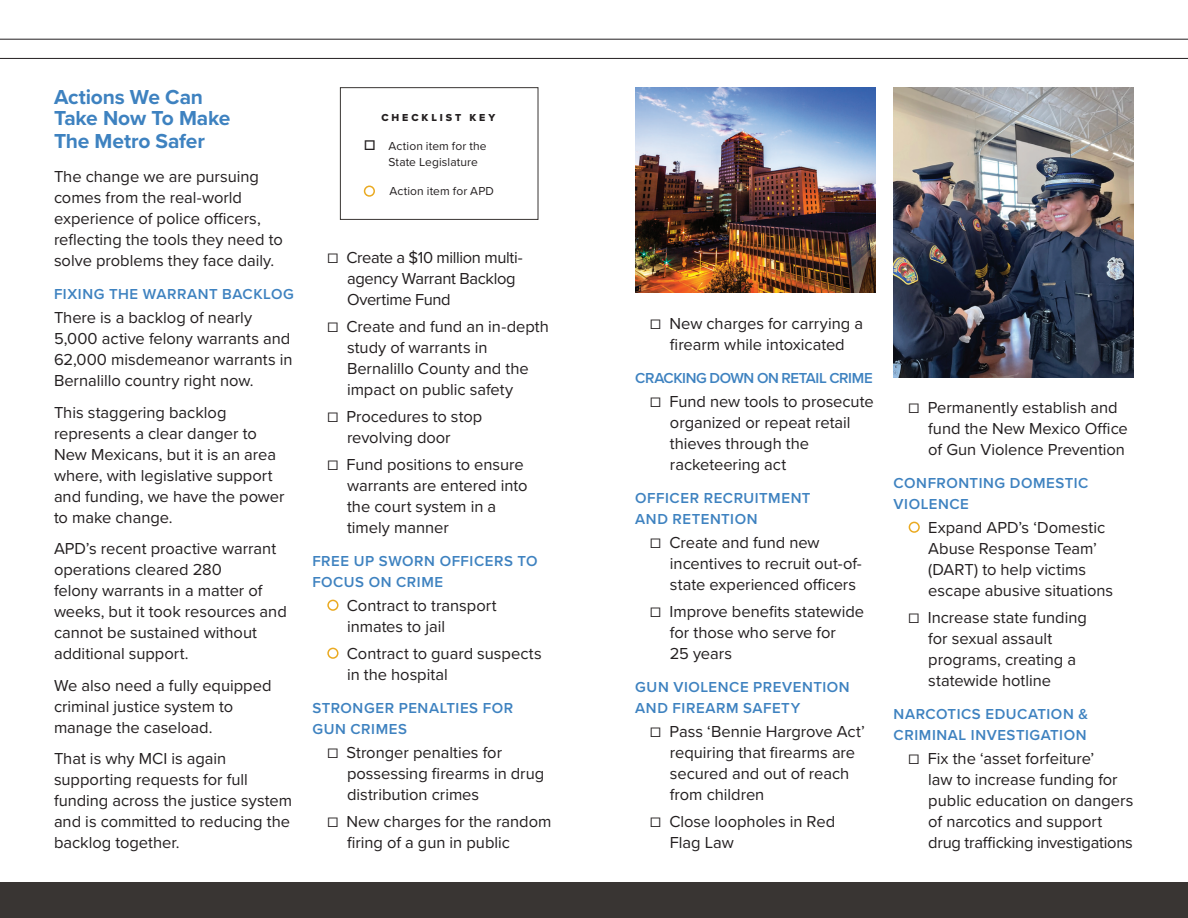
<style>
.page{position:relative;width:1188px;height:918px;background:#fff}
.page>*{position:absolute;margin:0;border:0;box-sizing:border-box;transform-origin:0 0}
.t1{font:700 21px/21.8px "Proxima Nova";letter-spacing:-.01em;color:#3e82c0}
.t2{font:16.5px/21px "Proxima Nova";color:#231f20}
.t3{font:16.5px/21px "Proxima Nova";letter-spacing:-.02em;color:#231f20}
.t4{font:600 15px/21px "Proxima Nova";letter-spacing:.035em;color:#3e82c0}
.t5{font:600 15px "Proxima Nova";letter-spacing:-.03em;color:#3e82c0}
.t6{font:12px/16.5px "Proxima Nova";letter-spacing:.01em;color:#231f20}
.t7{font:10.5px "Proxima Nova Extrabld";letter-spacing:.28em;color:#231f20}
</style>
<div class="page">
<div style="left:327px;top:600px;width:12px;height:11px;border:2px solid #eaaa22;border-radius:50%"></div>
<div style="left:327px;top:648px;width:12px;height:11px;border:2px solid #eaaa22;border-radius:50%"></div>
<div style="left:0;top:882px;width:1188px;height:36px;background:#393533"></div>
<hr style="left:0;top:39px;width:1188px;height:1px;background:#231f20">
<hr style="left:0;top:58px;width:1188px;height:1px;background:#231f20">
<img style="left:635px;top:88px;width:241px;height:204px">
<img style="left:894px;top:88px;width:240px;height:290px">
<div style="left:909px;top:522px;width:11px;height:11px;border:2px solid #eaaa22;border-radius:50%"></div>
<div style="left:340px;top:87px;width:198px;height:133px;border:1px solid #393533"></div>
<div style="left:364px;top:186px;width:11px;height:11px;border:2px solid #eaaa22;border-radius:50%"></div>
<p class="t1" style="left:54px;top:86px;width:178px">Actions We Can<br>Take Now To Make<br>The Metro Safer</p>
<p class="t2" style="left:54px;top:165px;width:230px">The change we are pursuing comes from the real-world experience of police officers, reflecting the tools they need to solve problems they face daily.</p>
<p class="t4" style="left:54px;top:283px;width:241px">FIXING THE WARRANT BACKLOG</p>
<p class="t2" style="left:54px;top:306px;width:240px">There is a backlog of nearly<br>5,000 active felony warrants and<br>62,000 misdemeanor warrants in<br>Bernalillo country right now.</p>
<p class="t2" style="left:54px;top:401px;width:232px">This staggering backlog represents a clear danger to<br>New Mexicans, but it is an area where, with legislative support and funding, we have the power to make change.</p>
<p class="t2" style="left:54px;top:538px;width:234px">APD’s recent proactive warrant operations cleared 280<br>felony warrants in a matter of weeks, but it took resources and cannot be sustained without additional support.</p>
<p class="t2" style="left:54px;top:674px;width:219px">We also need a fully equipped criminal justice system to manage the caseload.</p>
<p class="t2" style="left:54px;top:748px;width:240px">That is why MCI is again supporting requests for full funding across the justice system and is committed to reducing the backlog together.</p>
<p class="t7" style="left:381px;top:109px;width:115px">CHECKLIST KEY</p>
<p class="t6" style="left:388px;top:137px;width:100px">Action item for the<br>State Legislature</p>
<p class="t6" style="left:389px;top:183px;width:106px">Action item for APD</p>
<p class="t3" style="left:347px;top:246px;width:177px;text-indent:-20px">☐ Create a $10 million multi&shy;agency Warrant Backlog<br>Overtime Fund</p>
<p class="t2" style="left:347px;top:315px;width:203px;text-indent:-20px">☐ Create and fund an in-depth study of warrants in<br>Bernalillo County and the impact on public safety</p>
<p class="t2" style="left:347px;top:405px;width:137px;text-indent:-20px">☐ Procedures to stop revolving door</p>
<p class="t2" style="left:347px;top:453px;width:182px;text-indent:-20px">☐ Fund positions to ensure warrants are entered into the court system in a timely manner</p>
<p class="t4" style="left:312px;top:550px;width:227px">FREE UP SWORN OFFICERS TO<br>FOCUS ON CRIME</p>
<p class="t2" style="left:347px;top:594px;width:151px">Contract to transport inmates to jail</p>
<p class="t2" style="left:347px;top:642px;width:196px">Contract to guard suspects in the hospital</p>
<p class="t4" style="left:312px;top:697px;width:202px">STRONGER PENALTIES FOR<br>GUN CRIMES</p>
<p class="t2" style="left:347px;top:741px;width:199px;text-indent:-20px">☐ Stronger penalties for possessing firearms in drug distribution crimes</p>
<p class="t2" style="left:347px;top:810px;width:206px;text-indent:-20px">☐ New charges for the random firing of a gun in public</p>
<p class="t2" style="left:650px;top:312px;width:214px;text-align:center">☐ New charges for carrying a firearm while intoxicated</p>
<p class="t5" style="left:635px;top:367px;width:239px">CRACKING DOWN ON RETAIL CRIME</p>
<p class="t2" style="left:670px;top:390px;width:205px;text-indent:-20px">☐ Fund new tools to prosecute organized or repeat retail thieves through the racketeering act</p>
<p class="t4" style="left:635px;top:487px;width:177px">OFFICER RECRUITMENT<br>AND RETENTION</p>
<p class="t2" style="left:670px;top:531px;width:193px;text-indent:-20px">☐ Create and fund new incentives to recruit out-of&shy;state experienced officers</p>
<p class="t2" style="left:670px;top:600px;width:196px;text-indent:-20px">☐ Improve benefits statewide for those who serve for<br>25 years</p>
<p class="t4" style="left:635px;top:676px;width:216px">GUN VIOLENCE PREVENTION<br>AND FIREARM SAFETY</p>
<p class="t2" style="left:670px;top:720px;width:197px;text-indent:-20px">☐ Pass ‘Bennie Hargrove Act’ requiring that firearms are secured and out of reach from children</p>
<p class="t2" style="left:670px;top:810px;width:167px;text-indent:-20px">☐ Close loopholes in Red<br>Flag Law</p>
<p class="t2" style="left:928px;top:396px;width:201px;text-indent:-20px">☐ Permanently establish and fund the New Mexico Office of Gun Violence Prevention</p>
<p class="t4" style="left:894px;top:472px;width:196px">CONFRONTING DOMESTIC<br>VIOLENCE</p>
<p class="t2" style="left:928px;top:516px;width:187px">Expand APD’s ‘Domestic<br>Abuse Response Team’ (DART) to help victims escape abusive situations</p>
<p class="t2" style="left:928px;top:606px;width:160px;text-indent:-20px">☐ Increase state funding for sexual assault programs, creating a statewide hotline</p>
<p class="t4" style="left:894px;top:703px;width:196px">NARCOTICS EDUCATION &amp;<br>CRIMINAL INVESTIGATION</p>
<p class="t2" style="left:928px;top:747px;width:207px;text-indent:-20px">☐ Fix the ‘asset forfeiture’<br>law to increase funding for public education on dangers of narcotics and support drug trafficking investigations</p>
</div>
